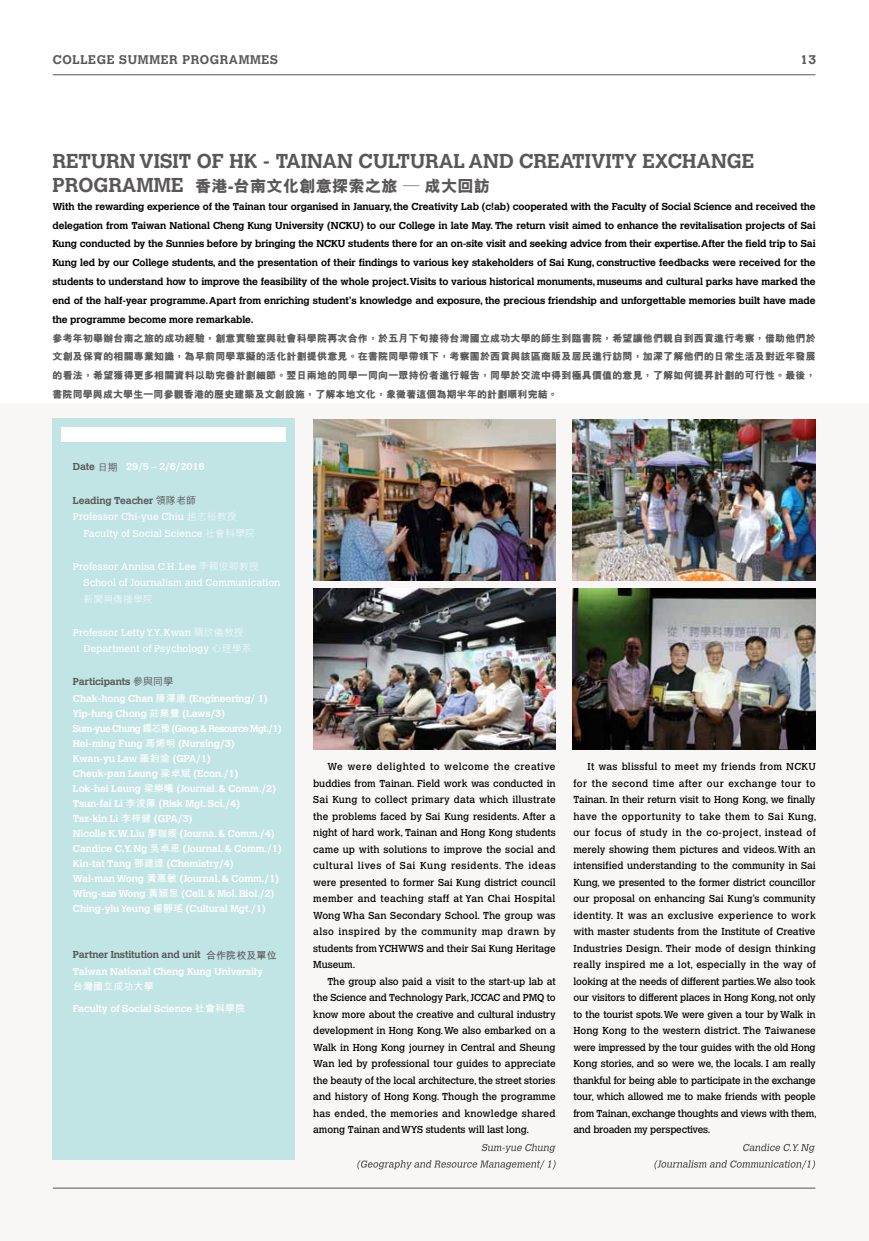
<style>
.page{position:relative;width:869px;height:1241px;background:#fff}
.page>*{position:absolute;margin:0;border:0;box-sizing:border-box;transform-origin:0 0}
.t1{font:700 20px "Calvert";color:#595757}
.t2{font:800 16.25px "M Hei HK";letter-spacing:.01em;color:#595757}
.t3{font:700 12.5px "Calvert";letter-spacing:.05em;color:#595757}
.t4{font:10px/16.5px "Calvert MT Std";letter-spacing:-.01em;color:#000;text-align:justify}
.t5{font:700 10px/18.8px "Calvert";letter-spacing:-.01em;color:#000;text-align:justify}
.t6{font:700 10px/15px "Calvert";letter-spacing:-.01em;color:#fff}
.t7{font:800 10px/18.8px "M Hei HK";letter-spacing:.01em;color:#595757;text-align:justify}
.t8{font:10px/16.5px "Calvert";color:#fff}
.t9{font:700 10px "Calvert";letter-spacing:-.01em;color:#595757}
.t10{font:700 10px "M Hei HK";letter-spacing:.01em;color:#fff}
.t11{font:300 10px "M Hei HK";color:#fff}
.s1{font-family:"Calvert";font-weight:700;font-size:20px}
.s2{color:#595757}
.s3{font-family:"M Hei HK";font-weight:500;color:#595757}
.s4{font-family:"M Hei HK";font-weight:500}
.s5{font-family:"M Hei HK";font-weight:300}
.s6{font-family:"M Hei HK"}
.s7{font-family:"M Hei HK";color:#595757}
</style>
<div class="page">
<div style="left:0;top:403px;width:868px;height:837px;background:#f8f7f5"></div>
<hr style="left:53px;top:75px;width:762px;height:1px;background:#595757">
<hr style="left:53px;top:1187px;width:762px;height:1px;background:#595757">
<img style="left:572px;top:588px;width:242px;height:161px">
<div style="left:52px;top:418px;width:243px;height:741px;background:#c1e4e5"></div>
<div style="left:61px;top:427px;width:225px;height:15px;background:#fff"></div>
<img style="left:313px;top:419px;width:242px;height:162px">
<img style="left:572px;top:419px;width:242px;height:162px">
<img style="left:313px;top:588px;width:242px;height:161px">
<svg style="left:654px;top:1160px;width:161px;height:9px"></svg>
<svg style="left:743px;top:1143px;width:71px;height:9px"></svg>
<svg style="left:357px;top:1160px;width:199px;height:9px"></svg>
<svg style="left:481px;top:1143px;width:74px;height:9px"></svg>
<p class="t3" style="left:53px;top:51px;width:226px">COLLEGE SUMMER PROGRAMMES</p>
<p class="t3" style="left:799px;top:51px;width:17px">13</p>
<h1 class="t1" style="left:52px;top:148px;width:703px">RETURN VISIT OF HK - TAINAN CULTURAL AND CREATIVITY EXCHANGE</h1>
<h2 class="t2" style="left:52px;top:177px;width:439px"><span class="s1">PROGRAMME</span> 香港-台南文化創意探索之旅 — 成大回訪</h2>
<p class="t5" style="left:52px;top:197px;width:764px">With the rewarding experience of the Tainan tour organised in January, the Creativity Lab (c!ab) cooperated with the Faculty of Social Science and received the delegation from Taiwan National Cheng Kung University (NCKU) to our College in late May. The return visit aimed to enhance the revitalisation projects of Sai Kung conducted by the Sunnies before by bringing the NCKU students there for an on-site visit and seeking advice from their expertise.After the field trip to Sai Kung led by our College students, and the presentation of their findings to various key stakeholders of Sai Kung, constructive feedbacks were received for the students to understand how to improve the feasibility of the whole project. Visits to various historical monuments, museums and cultural parks have marked the end of the half-year programme. Apart from enriching student’s knowledge and exposure, the precious friendship and unforgettable memories built have made the programme become more remarkable.</p>
<p class="t7" style="left:52px;top:328px;width:764px">參考年初舉辦台南之旅的成功經驗，創意實驗室與社會科學院再次合作，於五月下旬接待台灣國立成功大學的師生到臨書院，希望讓他們親自到西貢進行考察，借助他們於文創及保育的相關專業知識，為早前同學草擬的活化計劃提供意見。在書院同學帶領下，考察團於西貢與該區商販及居民進行訪問，加深了解他們的日常生活及對近年發展的看法，希望獲得更多相關資料以助完善計劃細節。翌日兩地的同學一同向一眾持份者進行報告，同學於交流中得到極具價值的意見，了解如何提昇計劃的可行性。最後，書院同學與成大學生一同參觀香港的歷史建築及文創設施，了解本地文化，象徵著這個為期半年的計劃順利完結。</p>
<p class="t6" style="left:73px;top:459px;width:133px"><span class="s2">Date</span> <span class="s3">日期</span> 29/5 – 2/6/2016</p>
<p class="t9" style="left:73px;top:493px;width:125px">Leading Teacher <span class="s4">領隊老師</span></p>
<p class="t8" style="left:73px;top:508px;width:165px">Professor Chi-yue Chiu <span class="s5">趙志裕教授</span></p>
<p class="t8" style="left:83px;top:525px;width:173px">Faculty of Social Science <span class="s5">社會科學院</span></p>
<p class="t8" style="left:83px;top:558px;width:198px;text-indent:-11px">Professor Annisa C.H. Lee <span class="s5">李賴俊卿教授<br></span>School of Journalism and Communication</p>
<p class="t11" style="left:83px;top:594px;width:71px">新聞與傳播學院</p>
<p class="t8" style="left:83px;top:624px;width:169px;text-indent:-11px">Professor Letty Y.Y. Kwan <span class="s5">關欣儀教授<br></span>Department of Psychology <span class="s5">心理學系</span></p>
<p class="t6" style="left:73px;top:673px;width:196px;line-height:16.5px"><span class="s2">Participants</span> <span class="s3">參與同學<br></span>Chak-hong Chan <span class="s6">陳澤康</span> (Engineering/ 1)</p>
<p class="t6" style="left:73px;top:705px;width:210px">Yip-fung Chong <span class="s6">莊業豐</span> (Laws/3)<br>Sum-yue Chung <span class="s6">鍾芯豫</span> (Geog.&amp; Resource Mgt./1)<br>Hei-ming Fung <span class="s6">馮烯明</span> (Nursing/3)<br>Kwan-yu Law <span class="s6">羅鈞渝</span> (GPA/1)<br>Cheuk-pan Leung <span class="s6">梁卓斌</span> (Econ./1)<br>Lok-hei Leung <span class="s6">梁樂曦</span> (Journal. &amp; Comm./2)<br>Tsun-fai Li <span class="s6">李浚揮</span> (Risk Mgt. Sci./4)<br>Tsz-kin Li <span class="s6">李梓健</span> (GPA/3)<br>Nicolle K.W. Liu <span class="s6">廖珈媛</span> (Journa. &amp; Comm./4)<br>Candice C.Y. Ng <span class="s6">吳卓恩</span> (Journal. &amp; Comm./1)<br>Kin-tat Tang <span class="s6">鄧建達</span> (Chemistry/4)<br>Wai-man Wong <span class="s6">黃惠敏</span> (Journal. &amp; Comm./1)<br>Wing-sze Wong <span class="s6">黃穎思</span> (Cell. &amp; Mol. Biol./2)<br>Ching-yiu Yeung <span class="s6">楊靜瑤</span> (Cultural Mgt./1)</p>
<p class="t6" style="left:73px;top:946px;width:205px;line-height:16.4px"><span class="s2">Partner Institution and unit</span> <span class="s7">合作院校及單位<br></span>Taiwan National Cheng Kung University</p>
<p class="t10" style="left:73px;top:979px;width:82px">台灣國立成功大學</p>
<p class="t6" style="left:73px;top:1000px;width:174px">Faculty of Social Science <span class="s6">社會科學院</span></p>
<p class="t4" style="left:313px;top:758px;width:244px;text-indent:14px">We were delighted to welcome the creative buddies from Tainan. Field work was conducted in Sai Kung to collect primary data which illustrate the problems faced by Sai Kung residents. After a night of hard work, Tainan and Hong Kong students came up with solutions to improve the social and cultural lives of Sai Kung residents. The ideas were presented to former Sai Kung district council member and teaching staff at Yan Chai Hospital Wong Wha San Secondary School. The group was also inspired by the community map drawn by students from YCHWWS and their Sai Kung Heritage Museum.</p>
<p class="t4" style="left:313px;top:972px;width:244px;text-indent:14px">The group also paid a visit to the start-up lab at the Science and Technology Park, JCCAC and PMQ to know more about the creative and cultural industry development in Hong Kong. We also embarked on a Walk in Hong Kong journey in Central and Sheung Wan led by professional tour guides to appreciate the beauty of the local architecture, the street stories and history of Hong Kong. Though the programme has ended, the memories and knowledge shared among Tainan and WYS students will last long.</p>
<p class="t4" style="left:573px;top:758px;width:245px;text-indent:14px">It was blissful to meet my friends from NCKU for the second time after our exchange tour to Tainan. In their return visit to Hong Kong, we finally have the opportunity to take them to Sai Kung, our focus of study in the co-project, instead of merely showing them pictures and videos. With an intensified understanding to the community in Sai Kung, we presented to the former district councillor our proposal on enhancing Sai Kung’s community identity. It was an exclusive experience to work with master students from the Institute of Creative Industries Design. Their mode of design thinking really inspired me a lot, especially in the way of looking at the needs of different parties.We also took our visitors to different places in Hong Kong, not only to the tourist spots. We were given a tour by Walk in Hong Kong to the western district. The Taiwanese were impressed by the tour guides with the old Hong Kong stories, and so were we, the locals. I am really thankful for being able to participate in the exchange tour, which allowed me to make friends with people from Tainan, exchange thoughts and views with them, and broaden my perspectives.</p>
</div>
